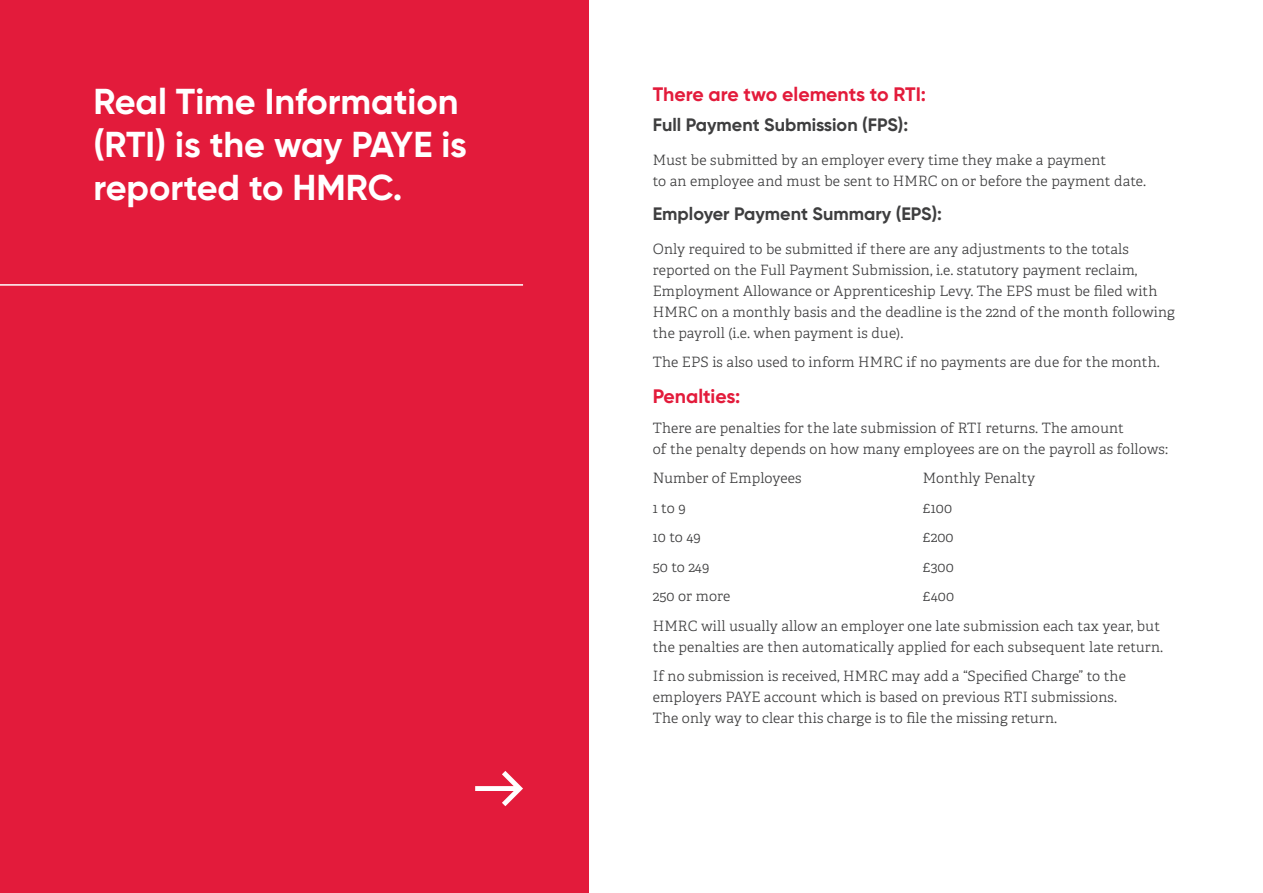
<style>
.page{position:relative;width:1263px;height:893px;background:#fff}
.page>*{position:absolute;margin:0;border:0;box-sizing:border-box;transform-origin:0 0}
.Side_Intro{font:700 36px/43.2px "Gilroy";color:#fff}
.Content_Title{font:700 19.5px "Gilroy";color:#e31b3b}
.Bullet_Title{font:700 18px "Gilroy";color:#3e3e3f}
.Body_Text{font:300 14.25px/21px "Adelle";letter-spacing:.01em;color:#3e3e3f}
</style>
<div class="page">
<div style="left:0;top:0;width:589px;height:893px;background:#e31b3b"></div>
<svg style="left:475px;top:771px;width:48px;height:35px"></svg>
<hr style="left:0;top:284px;width:523px;height:2px;background:#fff">
<p class="Side_Intro" style="left:94px;top:79px;width:375px">Real Time Information (RTI) is the way PAYE is reported to HMRC.</p>
<p class="Content_Title" style="left:653px;top:82px;width:275px">There are two elements to RTI:</p>
<p class="Bullet_Title" style="left:653px;top:113px;width:257px">Full Payment Submission (FPS):</p>
<p class="Body_Text" style="left:653px;top:149px;width:495px">Must be submitted by an employer every time they make a payment<br>to an employee and must be sent to HMRC on or before the payment date.</p>
<p class="Bullet_Title" style="left:653px;top:202px;width:291px">Employer Payment Summary (EPS):</p>
<p class="Body_Text" style="left:653px;top:238px;width:524px">Only required to be submitted if there are any adjustments to the totals reported on the Full Payment Submission, i.e. statutory payment reclaim, Employment Allowance or Apprenticeship Levy. The EPS must be filed with HMRC on a monthly basis and the deadline is the 22nd of the month following the payroll (i.e. when payment is due).</p>
<p class="Body_Text" style="left:653px;top:352px;width:509px">The EPS is also used to inform HMRC if no payments are due for the month.</p>
<p class="Content_Title" style="left:653px;top:384px;width:89px">Penalties:</p>
<p class="Body_Text" style="left:653px;top:417px;width:517px">There are penalties for the late submission of RTI returns. The amount<br>of the penalty depends on how many employees are on the payroll as follows:</p>
<p class="Body_Text" style="left:653px;top:468px;width:150px">Number of Employees</p>
<p class="Body_Text" style="left:923px;top:468px;width:114px">Monthly Penalty</p>
<p class="Body_Text" style="left:653px;top:497px;width:35px">1 to 9</p>
<p class="Body_Text" style="left:923px;top:497px;width:31px">£100</p>
<p class="Body_Text" style="left:653px;top:527px;width:50px">10 to 49</p>
<p class="Body_Text" style="left:923px;top:527px;width:32px">£200</p>
<p class="Body_Text" style="left:653px;top:557px;width:58px">50 to 249</p>
<p class="Body_Text" style="left:923px;top:557px;width:32px">£300</p>
<p class="Body_Text" style="left:653px;top:586px;width:79px">250 or more</p>
<p class="Body_Text" style="left:923px;top:586px;width:33px">£400</p>
<p class="Body_Text" style="left:653px;top:616px;width:512px">HMRC will usually allow an employer one late submission each tax year, but the penalties are then automatically applied for each subsequent late return.</p>
<p class="Body_Text" style="left:653px;top:666px;width:475px">If no submission is received, HMRC may add a “Specified Charge” to the employers PAYE account which is based on previous RTI submissions.<br>The only way to clear this charge is to file the missing return.</p>
</div>
